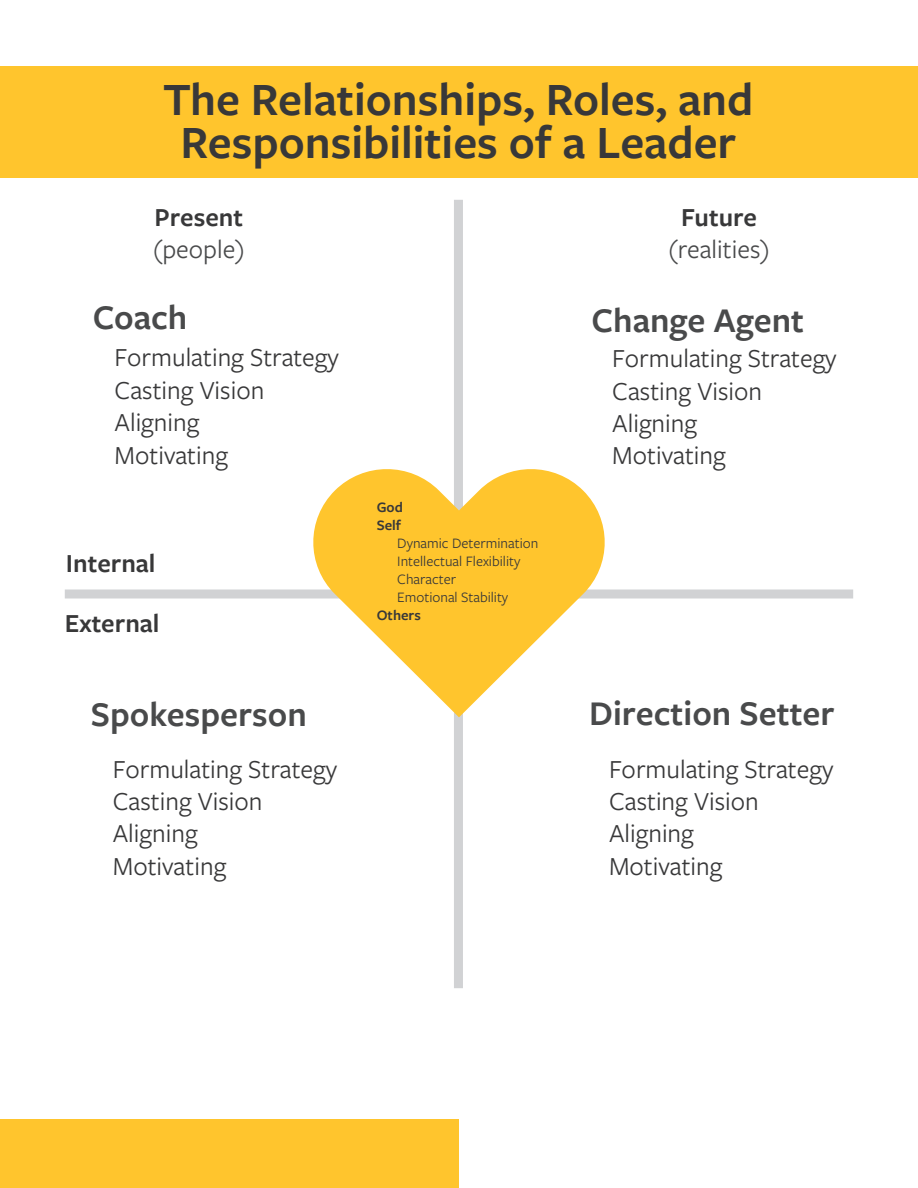
<style>
.page{position:relative;width:918px;height:1188px;background:#fff}
.page>*{position:absolute;margin:0;border:0;box-sizing:border-box;transform-origin:0 0}
.t1{font:600 48px/43.5px "Freight Sans Pro";color:#383839;text-align:center}
.t2{font:600 36px "Freight Sans Pro";color:#494a4b}
.t3{font:27px "Freight Sans Pro";color:#383839}
.t4{font:27px/32.4px "Freight Sans Pro";color:#494a4b}
.t5{font:600 27px "Freight Sans Pro";color:#383839}
.t6{font:15px/18px "Freight Sans Pro";color:#383839}
.t7{font:600 15px "Freight Sans Pro";color:#383839}
.s1{font-weight:600;color:#383839}
.s2{font-weight:600}
</style>
<div class="page">
<div style="left:0;top:67px;width:917px;height:111px;background:#ffc52d"></div>
<div style="left:454px;top:200px;width:9px;height:788px;background:#d1d2d4"></div>
<div style="left:65px;top:590px;width:788px;height:8px;background:#d1d2d4"></div>
<svg style="left:306px;top:469px;width:306px;height:248px;fill:#ffc52d"></svg>
<div style="left:0;top:1119px;width:458px;height:69px;background:#ffc52d"></div>
<p class="t1" style="left:163px;top:76px;width:592px">The Relationships, Roles, and<br>Responsibilities of a Leader</p>
<p class="t4" style="left:153px;top:200px;width:93px"><span class="s1">Present </span>(people)</p>
<p class="t2" style="left:93px;top:293px;width:96px">Coach</p>
<p class="t3" style="left:115px;top:339px;width:226px">Formulating Strategy</p>
<p class="t3" style="left:115px;top:372px;width:151px">Casting Vision</p>
<p class="t3" style="left:115px;top:404px;width:86px">Aligning</p>
<p class="t3" style="left:115px;top:437px;width:115px">Motivating</p>
<p class="t5" style="left:66px;top:544px;width:91px">Internal</p>
<p class="t5" style="left:65px;top:605px;width:96px">External</p>
<p class="t7" style="left:377px;top:497px;width:28px">God</p>
<p class="t7" style="left:377px;top:515px;width:26px">Self</p>
<p class="t6" style="left:397px;top:534px;width:143px">Dynamic Determination<br>Intellectual Flexibility<br>Character</p>
<p class="t6" style="left:377px;top:588px;width:133px;text-indent:21px">Emotional Stability<br><span class="s2">Others</span></p>
<p class="t4" style="left:668px;top:200px;width:103px;text-align:center"><span class="s1">Future </span>(realities)</p>
<p class="t2" style="left:591px;top:296px;width:214px">Change Agent</p>
<p class="t3" style="left:612px;top:340px;width:226px">Formulating Strategy</p>
<p class="t3" style="left:612px;top:373px;width:151px">Casting Vision</p>
<p class="t3" style="left:612px;top:405px;width:86px">Aligning</p>
<p class="t3" style="left:612px;top:438px;width:115px">Motivating</p>
<p class="t2" style="left:91px;top:690px;width:217px">Spokesperson</p>
<p class="t2" style="left:589px;top:689px;width:247px">Direction Setter</p>
<p class="t3" style="left:113px;top:751px;width:226px">Formulating Strategy</p>
<p class="t3" style="left:113px;top:783px;width:151px">Casting Vision</p>
<p class="t3" style="left:113px;top:816px;width:86px">Aligning</p>
<p class="t3" style="left:113px;top:848px;width:115px">Motivating</p>
<p class="t3" style="left:609px;top:751px;width:226px">Formulating Strategy</p>
<p class="t3" style="left:609px;top:783px;width:151px">Casting Vision</p>
<p class="t3" style="left:609px;top:816px;width:86px">Aligning</p>
<p class="t3" style="left:609px;top:848px;width:115px">Motivating</p>
</div>
